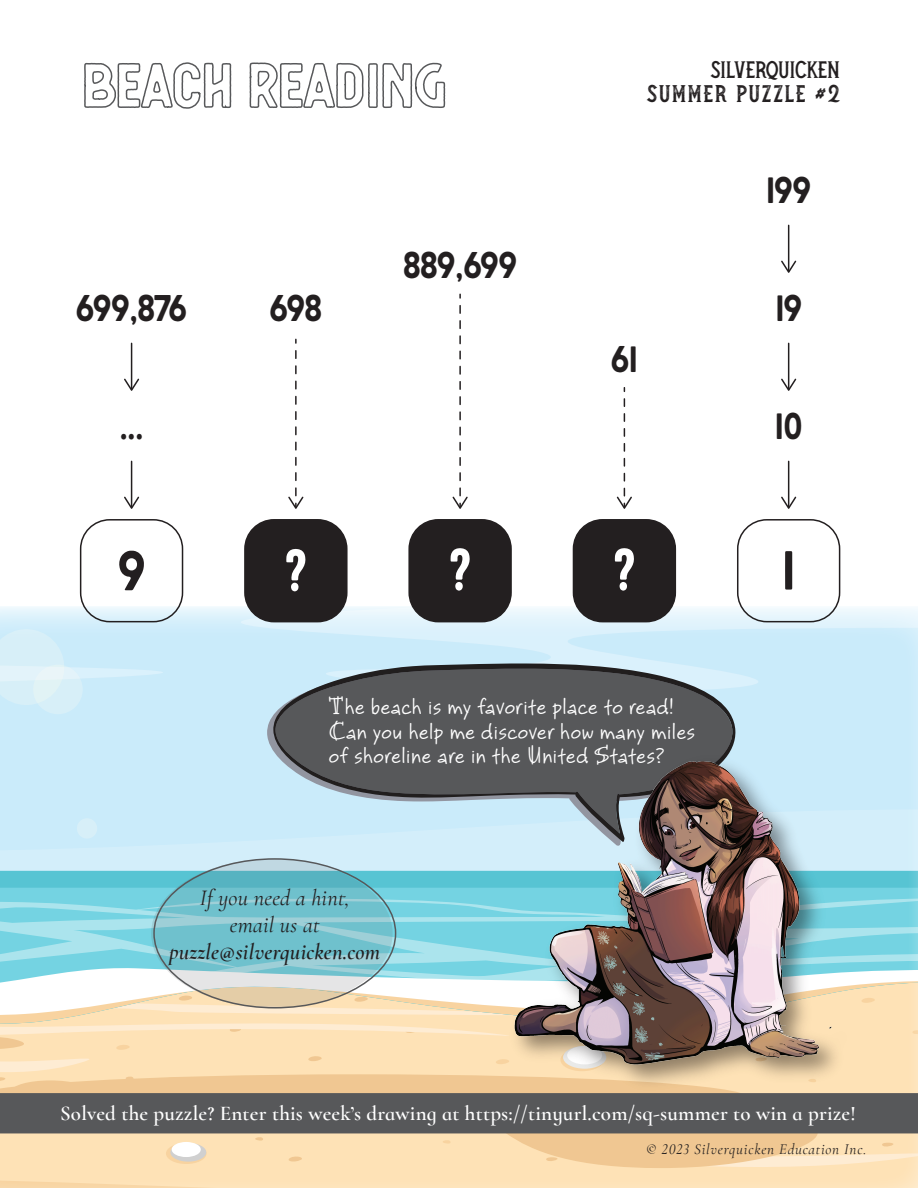
<style>
.page{position:relative;width:918px;height:1188px;background:#fff}
.page>*{position:absolute;margin:0;border:0;box-sizing:border-box;transform-origin:0 0}
.t1{font:54px "Berringer";color:#fff}
.t2{font:54px "Berringer";color:#231f20}
.t3{font:36px "Berringer";letter-spacing:-.03em;color:#231f20}
.t4{font:24px "Secret Society Bold Aged";letter-spacing:.075em;color:#231f20}
.t5{font:24px "Secret Society";color:#231f20}
.t6{font:23.7px/24.6px "Bruno JB Std";letter-spacing:.025em;color:#fff}
.t7{font:italic 22.35px/26.8px "Cormorant Infant";letter-spacing:.01em;color:#231f20;text-align:center}
.t8{font:italic 600 22.35px "Cormorant Infant";letter-spacing:.01em;color:#231f20}
.t9{font:600 21px "Cormorant Infant";letter-spacing:.01em;color:#fff}
.t10{font:italic 15px "Cormorant Infant";letter-spacing:.05em;color:#231f20}
.s1{color:#0d9344}
</style>
<div class="page">
<div style="left:0;top:606px;width:918px;height:582px;background:#caebfa"></div>
<div style="left:0;top:871px;width:918px;height:17px;background:#57c4d3"></div>
<div style="left:0;top:888px;width:918px;height:10px;background:#74d3e2"></div>
<svg style="left:0;top:898px;width:918px;height:84px;background:#94dce7"></svg>
<svg style="left:399px;top:606px;width:519px;height:81px"></svg>
<svg style="left:0;top:606px;width:399px;height:99px"></svg>
<div style="left:33px;top:665px;width:50px;height:49px;background:linear-gradient(to right,#e4f4f6,#d7eff9);border-radius:50%"></div>
<div style="left:77px;top:818px;width:20px;height:21px;background:#d7eff8;border-radius:50%"></div>
<svg style="left:84px;top:62px;width:148px;height:47px"></svg>
<svg style="left:249px;top:62px;width:197px;height:46px"></svg>
<svg style="left:0;top:983px;width:918px;height:205px;background:#dac5a6"></svg>
<svg style="left:151px;top:859px;width:242px;height:149px;background:#8ac5cc"></svg>
<svg style="left:273px;top:663px;width:463px;height:139px;fill:#57585a"></svg>
<img style="left:455px;top:702px;width:420px;height:486px">
<img style="left:467px;top:714px;width:375px;height:474px">
<div style="left:409px;top:520px;width:102px;height:102px;background:#231f20;border-radius:29px"></div>
<div style="left:408px;top:519px;width:104px;height:103px;border:2px solid #231f20;border-radius:29px"></div>
<svg style="left:453px;top:306px;width:15px;height:203px"></svg>
<div style="left:573px;top:520px;width:102px;height:102px;background:#231f20;border-radius:29px"></div>
<div style="left:573px;top:519px;width:103px;height:103px;border:2px solid #231f20;border-radius:29px"></div>
<svg style="left:617px;top:399px;width:15px;height:110px"></svg>
<hr style="left:788px;top:461px;width:1px;height:46px;background:#231f20">
<svg style="left:781px;top:497px;width:15px;height:12px"></svg>
<hr style="left:788px;top:343px;width:1px;height:46px;background:#231f20">
<svg style="left:781px;top:379px;width:15px;height:12px"></svg>
<hr style="left:788px;top:225px;width:1px;height:46px;background:#231f20">
<svg style="left:781px;top:261px;width:15px;height:12px"></svg>
<div style="left:737px;top:519px;width:103px;height:103px;border:2px solid #231f20;border-radius:29px"></div>
<div style="left:245px;top:520px;width:102px;height:102px;background:#231f20;border-radius:29px"></div>
<div style="left:244px;top:519px;width:104px;height:103px;border:2px solid #231f20;border-radius:29px"></div>
<svg style="left:288px;top:351px;width:16px;height:158px"></svg>
<div style="left:80px;top:519px;width:103px;height:103px;border:2px solid #231f20;border-radius:29px"></div>
<hr style="left:131px;top:461px;width:1px;height:46px;background:#231f20">
<svg style="left:124px;top:497px;width:15px;height:12px"></svg>
<hr style="left:131px;top:343px;width:1px;height:46px;background:#231f20">
<svg style="left:124px;top:379px;width:15px;height:12px"></svg>
<p class="t5" style="left:710px;top:55px;width:131px">SILVERQUICKEN</p>
<p class="t4" style="left:647px;top:79px;width:194px">SUMMER PUZZLE #2</p>
<h2 class="t3" style="left:76px;top:280px;width:113px">699,876</h2>
<h2 class="t3" style="left:120px;top:398px;width:25px">...</h2>
<h1 class="t2" style="left:118px;top:528px;width:29px">9</h1>
<h2 class="t3" style="left:270px;top:280px;width:54px">698</h2>
<h2 class="t3" style="left:403px;top:237px;width:116px">889,699</h2>
<h2 class="t3" style="left:611px;top:330px;width:29px">61</h2>
<h1 class="t1" style="left:284px;top:528px;width:25px">?</h1>
<h1 class="t1" style="left:448px;top:527px;width:25px">?</h1>
<h1 class="t1" style="left:613px;top:527px;width:25px">?</h1>
<p class="t6" style="left:329px;top:693px;width:367px">The beach is my favorite place to read!<br>Can you help me discover how many miles of shoreline are in the United States?</p>
<p class="t7" style="left:200px;top:884px;width:151px">If you need a hint, email us at</p>
<p class="t8" style="left:169px;top:938px;width:212px">puzzle@silverquicken.com</p>
<h2 class="t3" style="left:766px;top:162px;width:46px">199</h2>
<h2 class="t3" style="left:775px;top:280px;width:28px">19</h2>
<h2 class="t3" style="left:775px;top:398px;width:29px">10</h2>
<h1 class="t2" style="left:782px;top:527px;width:15px">1</h1>
<p class="t9" style="left:60px;top:1100px;width:797px">Solved the puzzle? Enter this week’s drawing at <span class="s1">https://tinyurl.com/sq-summer</span>to win a prize!</p>
<p class="t10" style="left:646px;top:1140px;width:222px">© 2023 Silverquicken Education Inc.</p>
</div>
